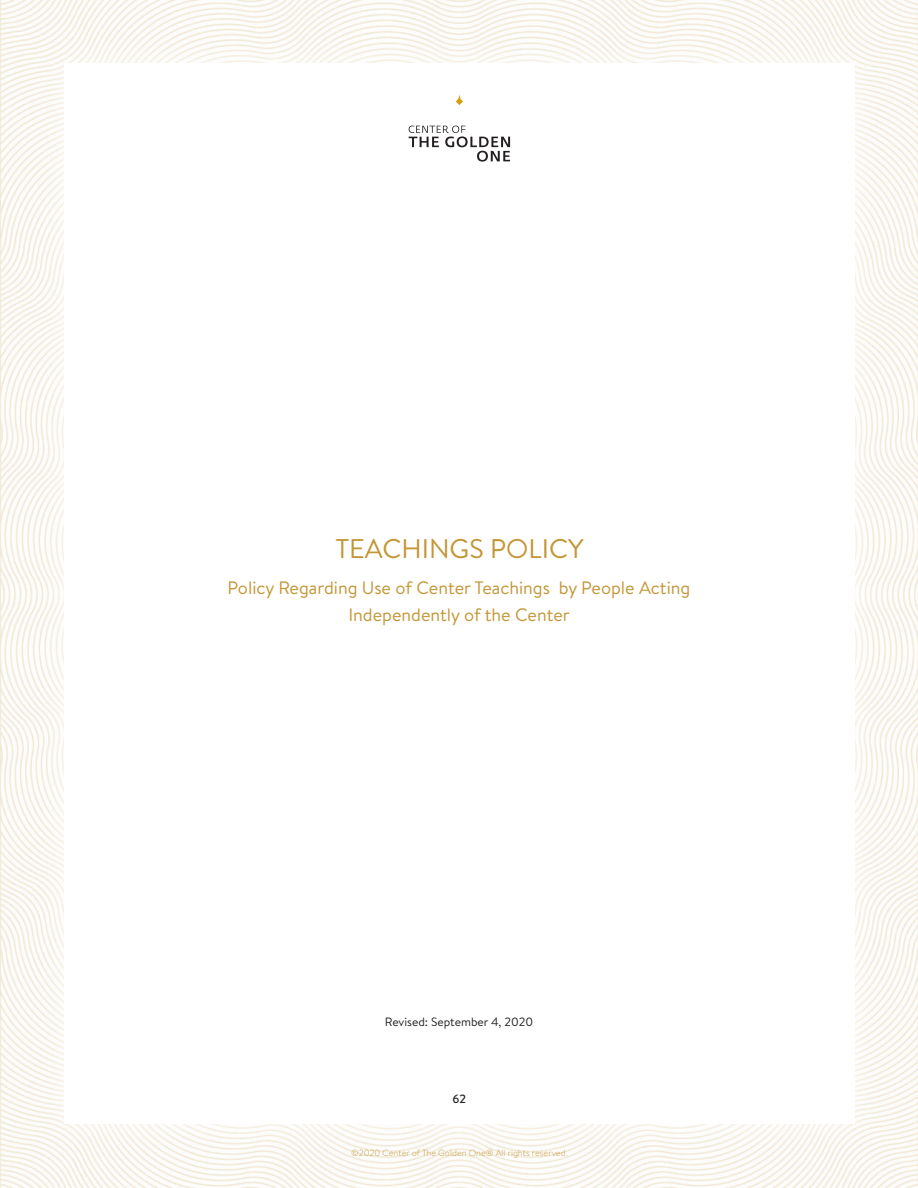
<style>
.page{position:relative;width:918px;height:1188px;background:#fff}
.page>*{position:absolute;margin:0;border:0;box-sizing:border-box;transform-origin:0 0}
.t1{font:27px "Brandon Text";color:#c39636}
.t2{font:18px/27px "Brandon Text";color:#c39636;text-align:center}
.t3{font:12px "Brandon Text";color:#231f20}
.t4{font:500 12px "Brandon Text";color:#231f20}
.t5{font:300 9px "Brandon Text";color:#c39636}
</style>
<div class="page">
<img style="left:0;top:0;width:918px;height:1188px">
<div style="left:33px;top:33px;width:853px;height:1123px;background:#fff;opacity:.75"></div>
<div style="left:64px;top:64px;width:791px;height:1060px;background:#fff"></div>
<svg style="left:456px;top:94px;width:7px;height:11px"></svg>
<svg style="left:409px;top:126px;width:101px;height:36px"></svg>
<p class="t1" style="left:335px;top:530px;width:250px">TEACHINGS POLICY</p>
<p class="t2" style="left:228px;top:574px;width:464px">Policy Regarding Use of Center Teachings by People Acting<br>Independently of the Center</p>
<p class="t3" style="left:385px;top:1014px;width:150px">Revised: September 4, 2020</p>
<p class="t4" style="left:453px;top:1090px;width:15px">62</p>
<p class="t5" style="left:351px;top:1147px;width:218px">©2020 Center of The Golden One® All rights reserved.</p>
</div>
